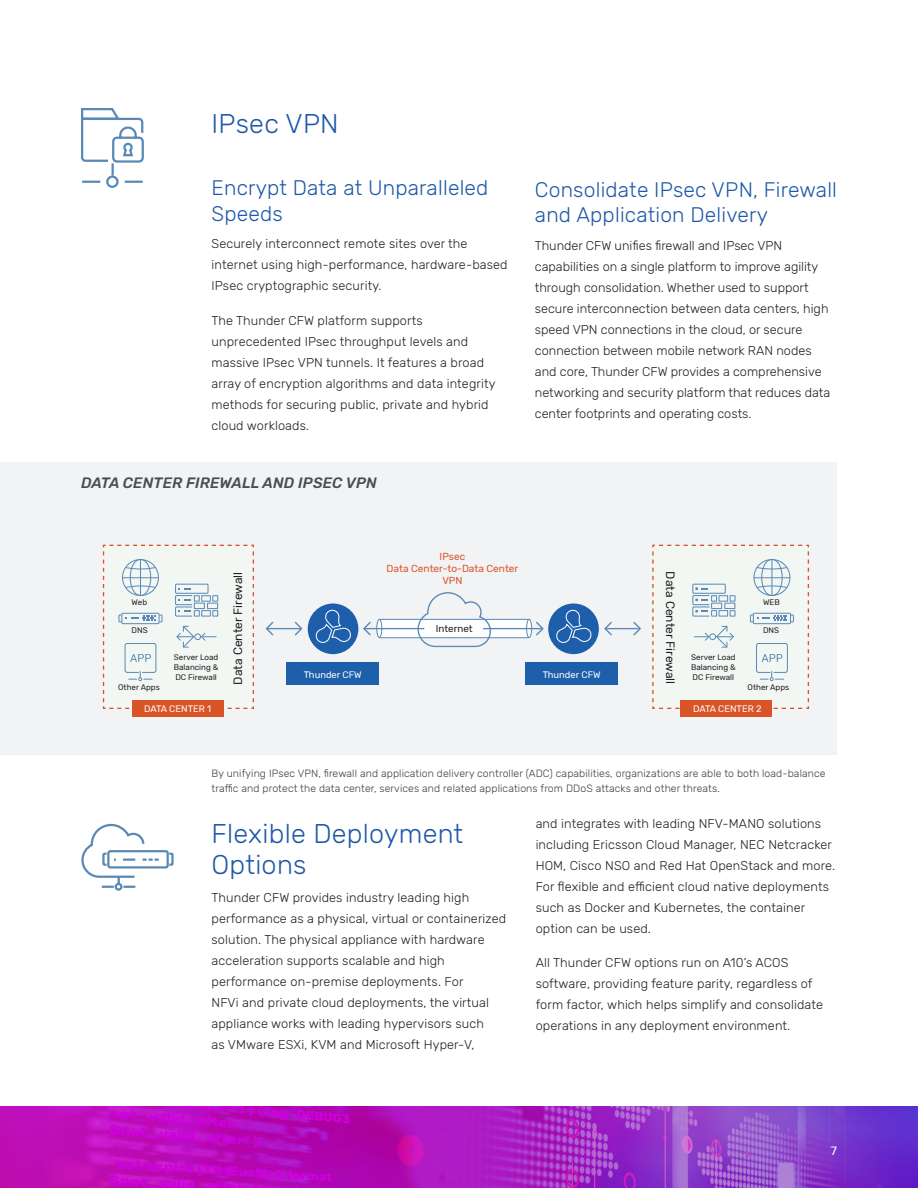
<style>
.page{position:relative;width:918px;height:1188px;background:#fff}
.page>*{position:absolute;margin:0;border:0;box-sizing:border-box;transform-origin:0 0}
.L2_Head{font:300 27px/31.5px "Rubik";letter-spacing:.01em;color:#2059a8}
.L3_Head{font:300 21px/25.5px "Rubik";letter-spacing:.01em;color:#2059a8}
.Figure_Caption_Title{font:italic 500 15px "Rubik";letter-spacing:.01em;color:#4b4c4d}
.body_text{font:300 12.75px/21px "Rubik";letter-spacing:.01em;color:#231f20}
.t1{font:12.15px "Rubik";color:#231f20}
.t2{font:12px "Rubik";color:#fff}
.Figure_Caption{font:300 10.5px/15px "Rubik";letter-spacing:.01em;color:#3e3e3f}
.t3{font:10.2px/12.1px "Rubik";color:#d95426;text-align:center}
.t4{font:9.9px "Rubik";color:#231f20}
.t5{font:9.45px "Rubik";color:#fff}
.t6{font:8.1px/9.6px "Rubik";color:#231f20;text-align:justify}
</style>
<div class="page">
<img style="left:0;top:1107px;width:918px;height:81px">
<svg style="left:81px;top:108px;width:63px;height:80px"></svg>
<div style="left:0;top:462px;width:837px;height:293px;background:#f2f3f4"></div>
<div style="left:286px;top:663px;width:93px;height:22px;background:#1e5fab"></div>
<div style="left:548px;top:604px;width:51px;height:50px;background:#1e5fab;border-radius:50%"></div>
<svg style="left:556px;top:603px;width:36px;height:40px"></svg>
<div style="left:308px;top:604px;width:50px;height:50px;background:#1e5fab;border-radius:50%"></div>
<svg style="left:315px;top:608px;width:36px;height:35px"></svg>
<div style="left:525px;top:663px;width:93px;height:22px;background:#1e5fab"></div>
<hr style="left:267px;top:628px;width:33px;height:1px;background:#5989b4">
<svg style="left:266px;top:621px;width:9px;height:15px"></svg>
<svg style="left:293px;top:621px;width:10px;height:15px"></svg>
<hr style="left:605px;top:628px;width:33px;height:1px;background:#5989b4">
<svg style="left:604px;top:621px;width:9px;height:15px"></svg>
<svg style="left:632px;top:622px;width:9px;height:14px"></svg>
<svg style="left:363px;top:592px;width:181px;height:56px"></svg>
<svg style="left:102px;top:544px;width:152px;height:166px"></svg>
<div style="left:132px;top:700px;width:91px;height:17px;background:#d95426"></div>
<div style="left:681px;top:700px;width:91px;height:17px;background:#d95426"></div>
<svg style="left:652px;top:544px;width:157px;height:166px"></svg>
<div style="left:376px;top:619px;width:6px;height:19px;border:1px solid #5989b4;border-radius:50%"></div>
<div style="left:526px;top:619px;width:6px;height:19px;border:1px solid #5989b4;border-radius:50%"></div>
<hr style="left:379px;top:619px;width:150px;height:1px;background:#5989b4">
<hr style="left:379px;top:637px;width:150px;height:1px;background:#5989b4">
<hr style="left:364px;top:628px;width:60px;height:1px;background:#5989b4">
<svg style="left:81px;top:823px;width:93px;height:68px"></svg>
<p class="L2_Head" style="left:212px;top:109px;width:129px">IPsec VPN</p>
<p class="L3_Head" style="left:212px;top:176px;width:278px">Encrypt Data at Unparalleled<br>Speeds</p>
<p class="body_text" style="left:212px;top:234px;width:298px">Securely interconnect remote sites over the internet using high-performance, hardware-based<br>IPsec cryptographic security.</p>
<p class="body_text" style="left:212px;top:310px;width:286px">The Thunder CFW platform supports unprecedented IPsec throughput levels and massive IPsec VPN tunnels. It features a broad array of encryption algorithms and data integrity methods for securing public, private and hybrid cloud workloads.</p>
<p class="Figure_Caption_Title" style="left:81px;top:474px;width:297px">DATA CENTER FIREWALL AND IPSEC VPN</p>
<p class="L3_Head" style="left:535px;top:177px;width:304px">Consolidate IPsec VPN, Firewall and Application Delivery</p>
<p class="body_text" style="left:535px;top:235px;width:297px">Thunder CFW unifies firewall and IPsec VPN capabilities on a single platform to improve agility through consolidation. Whether used to support secure interconnection between data centers, high speed VPN connections in the cloud, or secure connection between mobile network RAN nodes and core, Thunder CFW provides a comprehensive networking and security platform that reduces data center footprints and operating costs.</p>
<p class="t6" style="left:132px;top:598px;width:17px">Web</p>
<p class="t6" style="left:132px;top:626px;width:18px">DNS</p>
<p class="t6" style="left:118px;top:683px;width:43px">Other Apps</p>
<p class="t6" style="left:174px;top:653px;width:46px">Server Load Balancing &amp; DC Firewall</p>
<p class="t3" style="left:387px;top:550px;width:133px">IPsec<br>Data Center-to-Data Center<br>VPN</p>
<p class="t1" style="left:231px;top:685px;width:114px;rotate:-90deg">Data Center Firewall</p>
<p class="t1" style="left:677px;top:571px;width:114px;rotate:90deg">Data Center Firewall</p>
<p class="t4" style="left:436px;top:623px;width:38px">Internet</p>
<p class="t5" style="left:304px;top:669px;width:59px">Thunder CFW</p>
<p class="t5" style="left:543px;top:669px;width:59px">Thunder CFW</p>
<p class="t6" style="left:691px;top:653px;width:46px">Server Load Balancing &amp; DC Firewall</p>
<p class="t6" style="left:763px;top:598px;width:18px">WEB</p>
<p class="t6" style="left:763px;top:626px;width:18px">DNS</p>
<p class="t6" style="left:748px;top:683px;width:43px">Other Apps</p>
<p class="t5" style="left:144px;top:703px;width:69px">DATA CENTER 1</p>
<p class="t5" style="left:693px;top:703px;width:70px">DATA CENTER 2</p>
<p class="Figure_Caption" style="left:212px;top:766px;width:616px">By unifying IPsec VPN, firewall and application delivery controller (ADC) capabilities, organizations are able to both load-balance traffic and protect the data center, services and related applications from DDoS attacks and other threats.</p>
<p class="L2_Head" style="left:212px;top:819px;width:253px">Flexible Deployment<br>Options</p>
<p class="body_text" style="left:212px;top:888px;width:296px">Thunder CFW provides industry leading high performance as a physical, virtual or containerized solution. The physical appliance with hardware acceleration supports scalable and high performance on-premise deployments. For<br>NFVi and private cloud deployments, the virtual appliance works with leading hypervisors such<br>as VMware ESXi, KVM and Microsoft Hyper-V,</p>
<p class="body_text" style="left:536px;top:813px;width:301px">and integrates with leading NFV-MANO solutions including Ericsson Cloud Manager, NEC Netcracker HOM, Cisco NSO and Red Hat OpenStack and more.<br>For flexible and efficient cloud native deployments such as Docker and Kubernetes, the container option can be used.</p>
<p class="body_text" style="left:536px;top:953px;width:289px">All Thunder CFW options run on A10’s ACOS software, providing feature parity, regardless of form factor, which helps simplify and consolidate operations in any deployment environment.</p>
<p class="t2" style="left:831px;top:1144px;width:8px">7</p>
</div>
